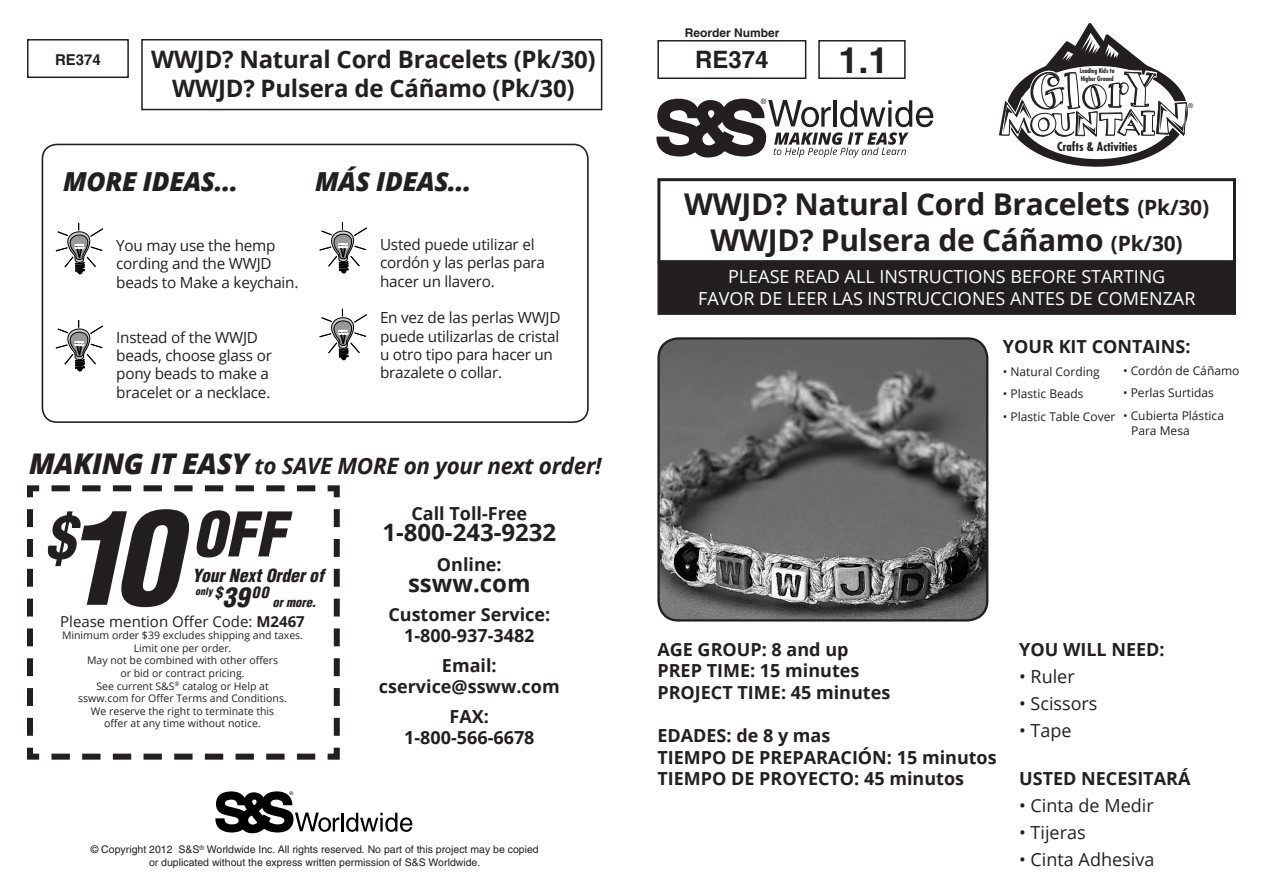
<style>
.page{position:relative;width:1263px;height:893px;background:#fff}
.page>*{position:absolute;margin:0;border:0;box-sizing:border-box;transform-origin:0 0}
.t1{font:italic 900 condensed 127.5px "Helvetica";color:#231f20}
.t2{font:italic 900 condensed 60px "Helvetica";color:#231f20}
.t3{font:700 36px "Helvetica";color:#231f20}
.t4{font:700 30px "Open Sans";letter-spacing:-.01em;color:#231f20}
.t5{font:italic 800 26.25px "Open Sans";letter-spacing:-.015em;color:#231f20}
.t6{font:700 24px "Open Sans";letter-spacing:-.01em;color:#231f20}
.t7{font:700 24px "Helvetica";color:#231f20}
.t8{font:italic 700 22.5px "Open Sans";letter-spacing:-.015em;color:#231f20}
.t9{font:700 18px/21px "Open Sans";color:#231f20;text-align:center}
.t10{font:18px "Open Sans";color:#fff}
.t11{font:18px "Open Sans";color:#231f20}
.t12{font:italic 900 condensed 17.7px "Helvetica";color:#231f20}
.t13{font:italic 900 condensed 15.45px "Helvetica";color:#231f20}
.t14{font:15.3px/18.3px "Open Sans";letter-spacing:-.015em;color:#231f20}
.t15{font:15px "Open Sans";color:#231f20}
.t16{font:700 15px "Helvetica";color:#231f20}
.t17{font:italic 900 condensed 12.6px "Helvetica";color:#231f20}
.t18{font:700 condensed 12.15px "Futura";color:#231f20}
.t19{font:12px "Open Sans";color:#231f20}
.t20{font:700 12px "Helvetica";color:#231f20}
.t21{font:10.5px/12.6px "Open Sans";color:#231f20;text-align:center}
.t22{font:10.5px/12.6px "Helvetica";color:#231f20;text-align:center}
.t23{font:italic 900 condensed 10.05px "Helvetica";color:#231f20}
.t24{font:700 condensed 6.3px/7.6px "Futura";color:#231f20}
.t25{font:6.3px "Futura";color:#231f20}
.t26{font:5.1px "Helvetica";color:#231f20}
.s1{font-weight:800;font-size:28.5px}
.s2{font-size:26.4px}
.s3{font-weight:700}
.s4{font-size:21px}
</style>
<div class="page">
<div style="left:27px;top:39px;width:102px;height:39px;border:2px solid #231f20"></div>
<svg style="left:27px;top:485px;width:313px;height:275px"></svg>
<div style="left:657px;top:40px;width:149px;height:39px;border:2px solid #231f20"></div>
<div style="left:818px;top:40px;width:88px;height:39px;border:2px solid #231f20"></div>
<div style="left:657px;top:178px;width:579px;height:85px;border:3px solid #231f20"></div>
<div style="left:659px;top:263px;width:575px;height:50px;background:#231f20"></div>
<div style="left:657px;top:262px;width:579px;height:53px;border:3px solid #231f20"></div>
<svg style="left:656px;top:99px;width:277px;height:58px"></svg>
<div style="left:141px;top:39px;width:461px;height:71px;border:2px solid #231f20"></div>
<div style="left:42px;top:144px;width:547px;height:279px;border:2px solid #231f20;border-radius:14px"></div>
<svg style="left:55px;top:223px;width:48px;height:52px"></svg>
<svg style="left:55px;top:320px;width:48px;height:52px"></svg>
<img style="left:658px;top:339px;width:329px;height:281px;border-radius:20px">
<div style="left:657px;top:337px;width:331px;height:284px;border:2px solid #231f20;border-radius:20px"></div>
<svg style="left:215px;top:791px;width:197px;height:43px"></svg>
<svg style="left:319px;top:222px;width:48px;height:52px"></svg>
<svg style="left:319px;top:309px;width:48px;height:52px"></svg>
<svg style="left:999px;top:23px;width:189px;height:144px"></svg>
<p class="t20" style="left:685px;top:25px;width:96px">Reorder Number</p>
<p class="t16" style="left:55px;top:51px;width:47px">RE374</p>
<p class="t7" style="left:695px;top:45px;width:75px">RE374</p>
<p class="t3" style="left:838px;top:38px;width:52px">1.1</p>
<p class="t6" style="left:151px;top:42px;width:446px">WWJD? Natural Cord Bracelets (Pk/30)</p>
<p class="t6" style="left:172px;top:71px;width:404px">WWJD? Pulsera de Cáñamo (Pk/30)</p>
<p class="t24" style="left:1080px;top:67px;width:36px">Leading Kids to<br>Higher Ground</p>
<p class="t18" style="left:1057px;top:138px;width:82px">Crafts &amp; Activities</p>
<p class="t25" style="left:1188px;top:102px;width:7px">®</p>
<p class="t5" style="left:63px;top:162px;width:176px">MORE IDEAS...</p>
<p class="t5" style="left:315px;top:162px;width:158px">MÁS IDEAS...</p>
<p class="t14" style="left:116px;top:236px;width:184px">You may use the hemp cording and the WWJD beads to Make a keychain.</p>
<p class="t14" style="left:116px;top:327px;width:157px">Instead of the WWJD beads, choose glass or pony beads to make a bracelet or a necklace.</p>
<p class="t14" style="left:380px;top:235px;width:167px">Usted puede utilizar el cordón y las perlas para hacer un llavero.</p>
<p class="t14" style="left:380px;top:308px;width:182px">En vez de las perlas WWJD puede utilizarlas de cristal u otro tipo para hacer un brazalete o collar.</p>
<p class="t8" style="left:29px;top:450px;width:574px"><span class="s1">MAKING IT EASY</span> to Save More on your next order!</p>
<p class="t1" style="left:63px;top:479px;width:116px">10</p>
<p class="t9" style="left:411px;top:503px;width:117px">Call Toll-Free</p>
<p class="t2" style="left:192px;top:497px;width:95px">OFF</p>
<p class="t2" style="left:45px;top:499px;width:31px">$</p>
<p class="t6" style="left:382px;top:515px;width:175px">1-800-243-9232</p>
<p class="t9" style="left:437px;top:553px;width:66px">Online:</p>
<p class="t6" style="left:408px;top:566px;width:124px">ssww.com</p>
<p class="t9" style="left:388px;top:604px;width:163px">Customer Service:<br>1-800-937-3482</p>
<p class="t9" style="left:379px;top:655px;width:182px">Email: cservice@ssww.com</p>
<p class="t9" style="left:404px;top:705px;width:132px">FAX:<br>1-800-566-6678</p>
<p class="t12" style="left:192px;top:564px;width:133px">Your Next Order of</p>
<p class="t13" style="left:215px;top:583px;width:55px">$<span class="s2">39</span>00</p>
<p class="t23" style="left:195px;top:585px;width:19px">only</p>
<p class="t17" style="left:272px;top:595px;width:45px">or more.</p>
<p class="t15" style="left:60px;top:611px;width:246px">Please mention Offer Code: <span class="s3">M2467</span></p>
<p class="t21" style="left:62px;top:629px;width:242px">Minimum order $39 excludes shipping and taxes.<br>Limit one per order.</p>
<p class="t21" style="left:87px;top:654px;width:193px">May not be combined with other offers or bid or contract pricing.</p>
<p class="t21" style="left:78px;top:679px;width:210px">See current S&amp;S<sup>®</sup> catalog or Help at ssww.com for Offer Terms and Conditions.</p>
<p class="t21" style="left:91px;top:704px;width:185px">We reserve the right to terminate this offer at any time without notice.</p>
<p class="t26" style="left:290px;top:790px;width:5px">®</p>
<p class="t22" style="left:91px;top:843px;width:449px">© Copyright 2012 S&amp;S<sup>®</sup> Worldwide Inc. All rights reserved. No part of this project may be copied or duplicated without the express written permission of S&amp;S Worldwide.</p>
<p class="t4" style="left:684px;top:183px;width:527px">WWJD? Natural Cord Bracelets <span class="s4">(Pk/30)</span></p>
<p class="t4" style="left:710px;top:219px;width:474px">WWJD? Pulsera de Cáñamo <span class="s4">(Pk/30)</span></p>
<p class="t10" style="left:728px;top:264px;width:439px">PLEASE READ ALL INSTRUCTIONS BEFORE STARTING</p>
<p class="t10" style="left:698px;top:286px;width:499px">FAVOR DE LEER LAS INSTRUCCIONES ANTES DE COMENZAR</p>
<p class="t9" style="left:1003px;top:336px;width:102px">Your kit contains</p>
<p class="t9" style="left:1185px;top:336px;width:7px">:</p>
<p class="t19" style="left:1003px;top:363px;width:98px">• Natural Cording</p>
<p class="t19" style="left:1003px;top:386px;width:82px">• Plastic Beads</p>
<p class="t19" style="left:1003px;top:408px;width:114px">• Plastic Table Cover</p>
<p class="t19" style="left:1123px;top:362px;width:118px">• Cordón de Cáñamo</p>
<p class="t19" style="left:1123px;top:384px;width:92px">• Perlas Surtidas</p>
<p class="t19" style="left:1123px;top:407px;width:102px">• Cubierta Plástica</p>
<p class="t19" style="left:1131px;top:422px;width:60px">Para Mesa</p>
<p class="t9" style="left:657px;top:638px;width:193px">AGE GROUP: 8 and up</p>
<p class="t9" style="left:657px;top:660px;width:203px">PREP TIME: 15 minutes</p>
<p class="t9" style="left:657px;top:681px;width:23px">Project</p>
<p class="t9" style="left:737px;top:681px;width:22px">Time</p>
<p class="t9" style="left:781px;top:681px;width:111px">: 45 minutes</p>
<p class="t9" style="left:657px;top:725px;width:175px">EDADES: de 8 y mas</p>
<p class="t9" style="left:657px;top:746px;width:341px">TIEMPO DE PREPARACIóN: 15 minutos</p>
<p class="t9" style="left:657px;top:768px;width:308px">TIEMPO DE PROYECTO: 45 minutos</p>
<p class="t9" style="left:1019px;top:638px;width:147px">You WILL NEED:</p>
<p class="t11" style="left:1019px;top:664px;width:57px">• Ruler</p>
<p class="t11" style="left:1019px;top:691px;width:80px">• Scissors</p>
<p class="t11" style="left:1019px;top:718px;width:54px">• Tape</p>
<p class="t9" style="left:1019px;top:768px;width:173px">USTED NECESITARá</p>
<p class="t11" style="left:1019px;top:793px;width:136px">• Cinta de Medir</p>
<p class="t11" style="left:1019px;top:820px;width:68px">• Tijeras</p>
<p class="t11" style="left:1019px;top:847px;width:137px">• Cinta Adhesiva</p>
</div>
